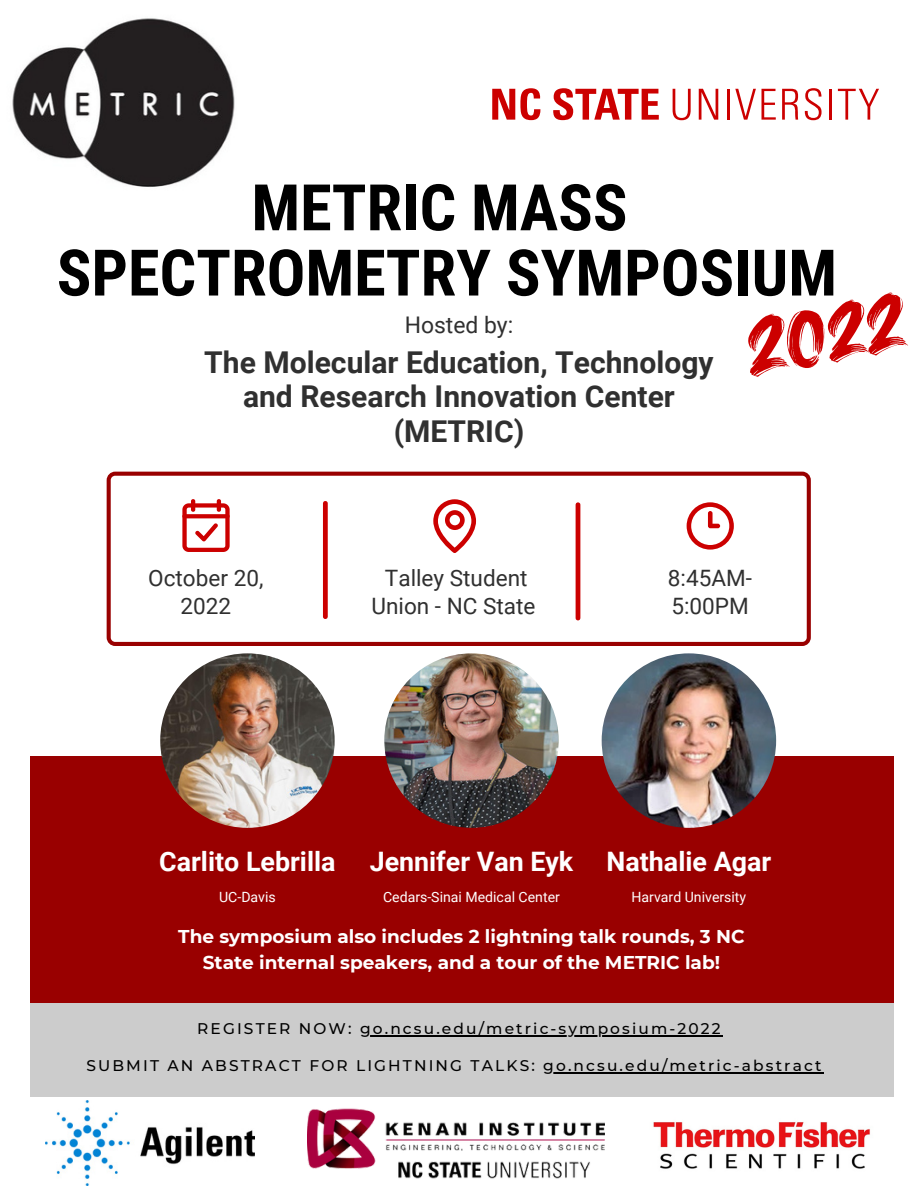
<style>
.page{position:relative;width:918px;height:1188px;background:#fff}
.page>*{position:absolute;margin:0;border:0;box-sizing:border-box;transform-origin:0 0}
.t1{font:700 64.35px/65.2px "Roboto Condensed";color:#000;text-align:center}
.t2{font:700 30px/35px "Roboto";color:#303030;text-align:center}
.t3{font:700 26.85px "Roboto";color:#fff}
.t4{font:22.95px "Roboto";color:#303030}
.t5{font:22.5px/27.5px "Roboto";color:#303030;text-align:center}
.t6{font:700 18.45px/25.8px "Montserrat";color:#fff;text-align:center}
.t7{font:500 15.45px "Montserrat";letter-spacing:.14em;color:#000}
.t8{font:14.1px "Roboto";color:#fff}
</style>
<div class="page">
<div style="left:30px;top:756px;width:864px;height:248px;background:#900"></div>
<div style="left:30px;top:1003px;width:864px;height:94px;background:#ccc"></div>
<svg style="left:107px;top:472px;width:704px;height:174px"></svg>
<svg style="left:182px;top:499px;width:48px;height:53px"></svg>
<svg style="left:433px;top:499px;width:43px;height:54px"></svg>
<svg style="left:687px;top:502px;width:47px;height:48px"></svg>
<div style="left:323px;top:503px;width:5px;height:114px;background:#c00"></div>
<hr style="left:576px;top:505px;width:4px;height:113px;background:#c00">
<img style="left:160px;top:653px;width:175px;height:175px;border-radius:50%">
<img style="left:12px;top:18px;width:223px;height:169px">
<svg style="left:492px;top:88px;width:48px;height:32px"></svg>
<svg style="left:553px;top:88px;width:106px;height:32px"></svg>
<svg style="left:673px;top:89px;width:18px;height:31px"></svg>
<svg style="left:699px;top:89px;width:19px;height:31px"></svg>
<hr style="left:727px;top:89px;width:3px;height:31px;background:#c00">
<svg style="left:735px;top:89px;width:41px;height:31px"></svg>
<svg style="left:782px;top:89px;width:16px;height:31px"></svg>
<svg style="left:805px;top:88px;width:17px;height:32px"></svg>
<hr style="left:829px;top:89px;width:3px;height:31px;background:#c00">
<svg style="left:838px;top:89px;width:41px;height:31px"></svg>
<svg style="left:748px;top:292px;width:160px;height:85px"></svg>
<img style="left:384px;top:653px;width:175px;height:175px;border-radius:50%">
<img style="left:602px;top:653px;width:174px;height:175px;border-radius:50%">
<img style="left:308px;top:1108px;width:297px;height:71px">
<img style="left:653px;top:1122px;width:217px;height:47px">
<img style="left:45px;top:1101px;width:209px;height:84px">
<hr style="left:360px;top:1036px;width:363px;height:1px;background:#000">
<hr style="left:543px;top:1072px;width:281px;height:2px;background:#000">
<h1 class="t1" style="left:57px;top:176px;width:782px">METRIC MASS<br>SPECTROMETRY SYMPOSIUM</h1>
<h3 class="t4" style="left:405px;top:312px;width:110px">Hosted by:</h3>
<h2 class="t2" style="left:204px;top:345px;width:511px">The Molecular Education, Technology and Research Innovation Center (METRIC)</h2>
<h3 class="t5" style="left:148px;top:565px;width:117px">October 20,<br>2022</h3>
<h3 class="t5" style="left:668px;top:565px;width:86px;text-align:left">8:45AM-<br>5:00PM</h3>
<h3 class="t5" style="left:371px;top:565px;width:166px">Talley Student<br>Union - NC State</h3>
<h3 class="t3" style="left:370px;top:846px;width:205px">Jennifer Van Eyk</h3>
<p class="t8" style="left:383px;top:889px;width:178px">Cedars-Sinai Medical Center</p>
<h3 class="t3" style="left:159px;top:846px;width:178px">Carlito Lebrilla</h3>
<p class="t8" style="left:219px;top:889px;width:58px">UC-Davis</p>
<p class="t6" style="left:178px;top:923px;width:568px">The symposium also includes 2 lightning talk rounds, 3 NC<br>State internal speakers, and a tour of the METRIC lab!</p>
<h3 class="t3" style="left:607px;top:846px;width:166px">Nathalie Agar</h3>
<p class="t8" style="left:632px;top:889px;width:116px">Harvard University</p>
<p class="t7" style="left:197px;top:1019px;width:525px">REGISTER NOW: go.ncsu.edu/metric-symposium-2022</p>
<p class="t7" style="left:86px;top:1056px;width:736px">SUBMIT AN ABSTRACT FOR LIGHTNING TALKS: go.ncsu.edu/metric-abstract</p>
</div>
